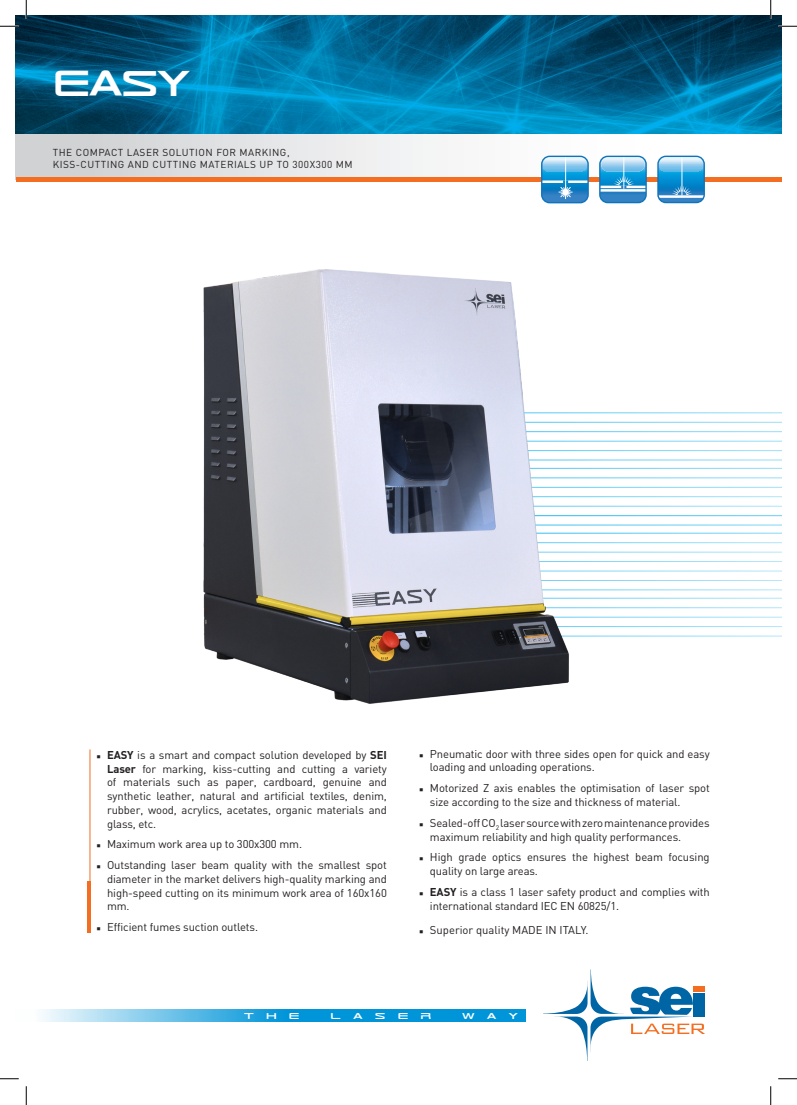
<style>
.page{position:relative;width:797px;height:1105px;background:#fff}
.page>*{position:absolute;margin:0;border:0;box-sizing:border-box;transform-origin:0 0}
.t1{font:47.62px "TR 909";color:#fff}
.Stile_di_paragrafo_1{font:11.25px/13.8px "DIN";letter-spacing:-.01em;color:#231f20}
.Stile_di_paragrafo_1-2{font:11.25px "DIN Pro";color:#231f20}
.t2{font:11.25px "TR 909";letter-spacing:.9em;color:#fff;scale:1.19 1}
.t3{font:10px "DIN";letter-spacing:.05em;color:#231f20}
.s1{font-family:"Prestige Elite Std";font-weight:700;font-size:7.5px}
.s2{font-weight:700}
</style>
<div class="page">
<hr style="left:345px;top:468px;width:436px;height:1px;background:#00aeef">
<hr style="left:345px;top:412px;width:436px;height:1px;background:#00aeef">
<hr style="left:345px;top:533px;width:436px;height:1px;background:#00aeef">
<hr style="left:345px;top:542px;width:436px;height:1px;background:#00aeef">
<hr style="left:345px;top:478px;width:436px;height:1px;background:#00aeef">
<hr style="left:345px;top:422px;width:436px;height:1px;background:#00aeef">
<hr style="left:345px;top:552px;width:436px;height:1px;background:#00aeef">
<hr style="left:345px;top:487px;width:436px;height:1px;background:#00aeef">
<hr style="left:345px;top:431px;width:436px;height:1px;background:#00aeef">
<hr style="left:345px;top:561px;width:436px;height:1px;background:#00aeef">
<hr style="left:345px;top:441px;width:436px;height:1px;background:#00aeef">
<hr style="left:345px;top:571px;width:436px;height:1px;background:#00aeef">
<hr style="left:345px;top:496px;width:436px;height:1px;background:#00aeef">
<hr style="left:345px;top:506px;width:436px;height:1px;background:#00aeef">
<hr style="left:345px;top:450px;width:436px;height:1px;background:#00aeef">
<hr style="left:345px;top:580px;width:436px;height:1px;background:#00aeef">
<hr style="left:345px;top:515px;width:436px;height:1px;background:#00aeef">
<hr style="left:345px;top:460px;width:436px;height:1px;background:#00aeef">
<hr style="left:345px;top:525px;width:436px;height:1px;background:#00aeef">
<hr style="left:345px;top:607px;width:436px;height:1px;background:#00aeef">
<hr style="left:345px;top:617px;width:436px;height:1px;background:#00aeef">
<hr style="left:345px;top:598px;width:436px;height:1px;background:#00aeef">
<hr style="left:428px;top:589px;width:353px;height:1px;background:#00aeef">
<hr style="left:349px;top:626px;width:432px;height:1px;background:#00aeef">
<hr style="left:345px;top:636px;width:436px;height:1px;background:#00aeef">
<img style="left:16px;top:16px;width:765px;height:119px">
<div style="left:16px;top:135px;width:765px;height:44px;background:linear-gradient(to right,#d2d3d5,#fff)"></div>
<hr style="left:16px;top:177px;width:765px;height:4px;background:#f36e21">
<svg style="left:43px;top:1009px;width:483px;height:13px;background:#3cade1"></svg>
<svg style="left:543px;top:969px;width:162px;height:92px"></svg>
<svg style="left:541px;top:155px;width:48px;height:48px;background:#58a9da"></svg>
<svg style="left:600px;top:156px;width:46px;height:47px;background:#5eaddc"></svg>
<hr style="left:623px;top:157px;width:1px;height:32px;background:#fff">
<svg style="left:656px;top:155px;width:49px;height:48px;background:#58aada"></svg>
<img style="left:203px;top:269px;width:377px;height:435px">
<hr style="left:87px;top:882px;width:3px;height:51px;background:#f36e21">
<hr style="left:90px;top:749px;width:1px;height:139px;background:#f36e21">
<svg style="left:0;top:25px;width:19px;height:2px"></svg>
<svg style="left:778px;top:25px;width:19px;height:2px"></svg>
<svg style="left:0;top:1078px;width:19px;height:1px"></svg>
<svg style="left:778px;top:1078px;width:19px;height:1px"></svg>
<svg style="left:25px;top:0;width:2px;height:19px"></svg>
<svg style="left:25px;top:1086px;width:2px;height:19px"></svg>
<svg style="left:770px;top:0;width:1px;height:19px"></svg>
<svg style="left:770px;top:1086px;width:1px;height:19px"></svg>
<p class="t1" style="left:53px;top:52px;width:139px">easy</p>
<p class="t3" style="left:53px;top:146px;width:238px">THE COMPACT LASER SOLUTION FOR MARKING,</p>
<p class="t3" style="left:53px;top:158px;width:301px">KISS-CUTTING AND CUTTING MATERIALS UP TO 300X300 MM</p>
<p class="Stile_di_paragrafo_1" style="left:107px;top:748px;width:281px;text-align:justify;text-indent:-11px"><span class="s1">■</span> <span class="s2">EASY</span> is a smart and compact solution developed by <span class="s2">SEI Laser</span> for marking, kiss-cutting and cutting a variety of materials such as paper, cardboard, genuine and synthetic leather, natural and artificial textiles, denim, rubber, wood, acrylics, acetates, organic materials and glass, etc.</p>
<p class="Stile_di_paragrafo_1" style="left:96px;top:837px;width:207px"><span class="s1">■</span> Maximum work area up to 300x300 mm.</p>
<p class="Stile_di_paragrafo_1" style="left:107px;top:858px;width:281px;text-align:justify;text-indent:-11px"><span class="s1">■</span> Outstanding laser beam quality with the smallest spot diameter in the market delivers high-quality marking and high-speed cutting on its minimum work area of 160x160 mm.</p>
<p class="Stile_di_paragrafo_1" style="left:96px;top:920px;width:163px"><span class="s1">■</span> Efficient fumes suction outlets.</p>
<p class="Stile_di_paragrafo_1" style="left:430px;top:746px;width:281px;text-indent:-11px"><span class="s1">■</span> Pneumatic door with three sides open for quick and easy loading and unloading operations.</p>
<p class="Stile_di_paragrafo_1" style="left:430px;top:781px;width:281px;text-indent:-11px"><span class="s1">■</span> Motorized Z axis enables the optimisation of laser spot size according to the size and thickness of material.</p>
<p class="Stile_di_paragrafo_1" style="left:430px;top:816px;width:281px;text-indent:-11px"><span class="s1">■</span> Sealed-off CO<sub>2</sub> laser source with zero maintenance provides maximum reliability and high quality performances.</p>
<p class="Stile_di_paragrafo_1" style="left:430px;top:850px;width:281px;text-indent:-11px"><span class="s1">■</span> High grade optics ensures the highest beam focusing quality on large areas.</p>
<p class="Stile_di_paragrafo_1" style="left:430px;top:885px;width:281px;text-indent:-11px"><span class="s1">■</span> <span class="s2">EASY</span> is a class 1 laser safety product and complies with international standard IEC EN 60825/1.</p>
<p class="Stile_di_paragrafo_1-2" style="left:419px;top:922px;width:171px"><span class="s1">■</span> Superior quality MADE IN ITALY.</p>
<p class="t2" style="left:244px;top:1008px;width:48px">the</p>
<p class="t2" style="left:330px;top:1008px;width:86px">laser</p>
<p class="t2" style="left:462px;top:1008px;width:49px">way</p>
</div>
